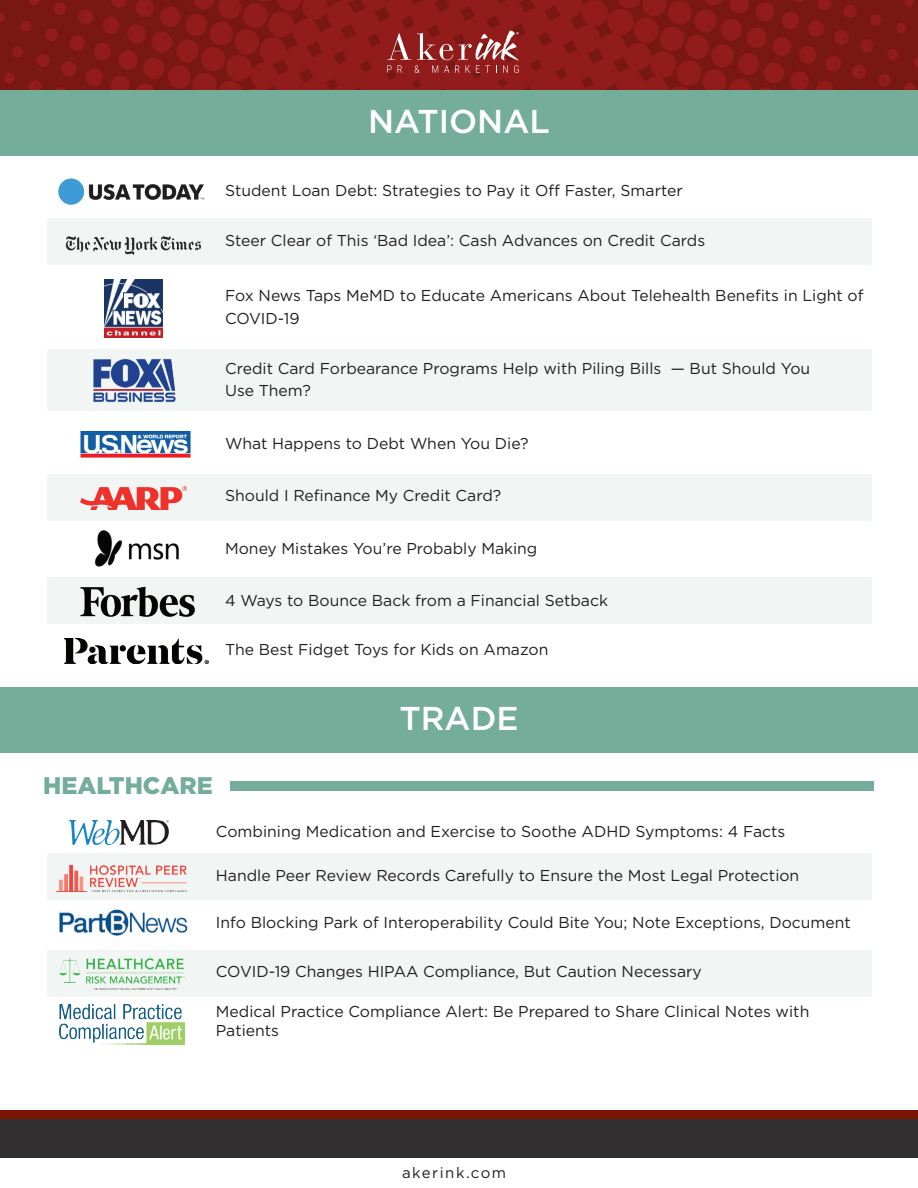
<style>
.page{position:relative;width:918px;height:1188px;background:#fff}
.page>*{position:absolute;margin:0;border:0;box-sizing:border-box;transform-origin:0 0}
.t1{font:500 33px "Gotham";color:#fff}
.t2{font:900 24px "Gotham";color:#74ad99}
.t3{font:15.75px/22.5px "Gotham";color:#231f20}
.t4{font:15px "Gotham";letter-spacing:.1em;color:#231f20}
</style>
<div class="page">
<img style="left:0;top:0;width:918px;height:91px">
<svg style="left:387px;top:31px;width:132px;height:42px;background:#a24242"></svg>
<div style="left:0;top:1110px;width:918px;height:45px;background:#791500"></div>
<div style="left:0;top:1120px;width:918px;height:38px;background:#312f30"></div>
<div style="left:0;top:688px;width:918px;height:65px;background:#74ad99"></div>
<div style="left:0;top:91px;width:918px;height:65px;background:#74ad99"></div>
<div style="left:47px;top:578px;width:824px;height:46px;background:#f1f6f5"></div>
<div style="left:47px;top:474px;width:824px;height:46px;background:#f1f6f5"></div>
<div style="left:47px;top:349px;width:824px;height:62px;background:#f1f6f5"></div>
<div style="left:47px;top:219px;width:824px;height:46px;background:#f1f6f5"></div>
<div style="left:230px;top:781px;width:644px;height:10px;background:#74ad99"></div>
<div style="left:47px;top:951px;width:825px;height:46px;background:#f1f6f5"></div>
<div style="left:47px;top:854px;width:825px;height:46px;background:#f1f6f5"></div>
<img style="left:65px;top:638px;width:144px;height:25px">
<img style="left:80px;top:586px;width:115px;height:31px">
<img style="left:94px;top:530px;width:85px;height:37px">
<img style="left:80px;top:486px;width:107px;height:23px">
<img style="left:80px;top:431px;width:110px;height:27px">
<img style="left:93px;top:358px;width:82px;height:44px">
<img style="left:104px;top:279px;width:58px;height:58px">
<img style="left:65px;top:237px;width:136px;height:18px">
<img style="left:58px;top:178px;width:147px;height:27px">
<img style="left:57px;top:864px;width:130px;height:28px">
<img style="left:59px;top:909px;width:129px;height:27px">
<img style="left:59px;top:958px;width:126px;height:32px">
<img style="left:59px;top:1004px;width:126px;height:40px">
<img style="left:70px;top:821px;width:99px;height:23px">
<h1 class="t1" style="left:368px;top:100px;width:183px">NATIONAL</h1>
<p class="t3" style="left:225px;top:179px;width:459px">Student Loan Debt: Strategies to Pay it Off Faster, Smarter</p>
<p class="t3" style="left:225px;top:229px;width:482px">Steer Clear of This ‘Bad Idea’: Cash Advances on Credit Cards</p>
<p class="t3" style="left:225px;top:284px;width:640px">Fox News Taps MeMD to Educate Americans About Telehealth Benefits in Light of<br>COVID-19</p>
<p class="t3" style="left:225px;top:357px;width:587px">Credit Card Forbearance Programs Help with Piling Bills — But Should You<br>Use Them?</p>
<p class="t3" style="left:225px;top:432px;width:305px">What Happens to Debt When You Die?</p>
<p class="t3" style="left:225px;top:484px;width:278px">Should I Refinance My Credit Card?</p>
<p class="t3" style="left:225px;top:537px;width:314px">Money Mistakes You’re Probably Making</p>
<p class="t3" style="left:225px;top:589px;width:384px">4 Ways to Bounce Back from a Financial Setback</p>
<p class="t3" style="left:225px;top:638px;width:325px">The Best Fidget Toys for Kids on Amazon</p>
<h2 class="t2" style="left:43px;top:769px;width:171px">HEALTHCARE</h2>
<h1 class="t1" style="left:399px;top:697px;width:121px">TRADE</h1>
<p class="t3" style="left:216px;top:820px;width:571px">Combining Medication and Exercise to Soothe ADHD Symptoms: 4 Facts</p>
<p class="t3" style="left:216px;top:864px;width:585px">Handle Peer Review Records Carefully to Ensure the Most Legal Protection</p>
<p class="t3" style="left:216px;top:911px;width:637px">Info Blocking Park of Interoperability Could Bite You; Note Exceptions, Document</p>
<p class="t3" style="left:216px;top:960px;width:487px">COVID-19 Changes HIPAA Compliance, But Caution Necessary</p>
<p class="t3" style="left:216px;top:1001px;width:595px;line-height:19.5px">Medical Practice Compliance Alert: Be Prepared to Share Clinical Notes with<br>Patients</p>
<p class="t4" style="left:402px;top:1163px;width:106px">akerink.com</p>
</div>
